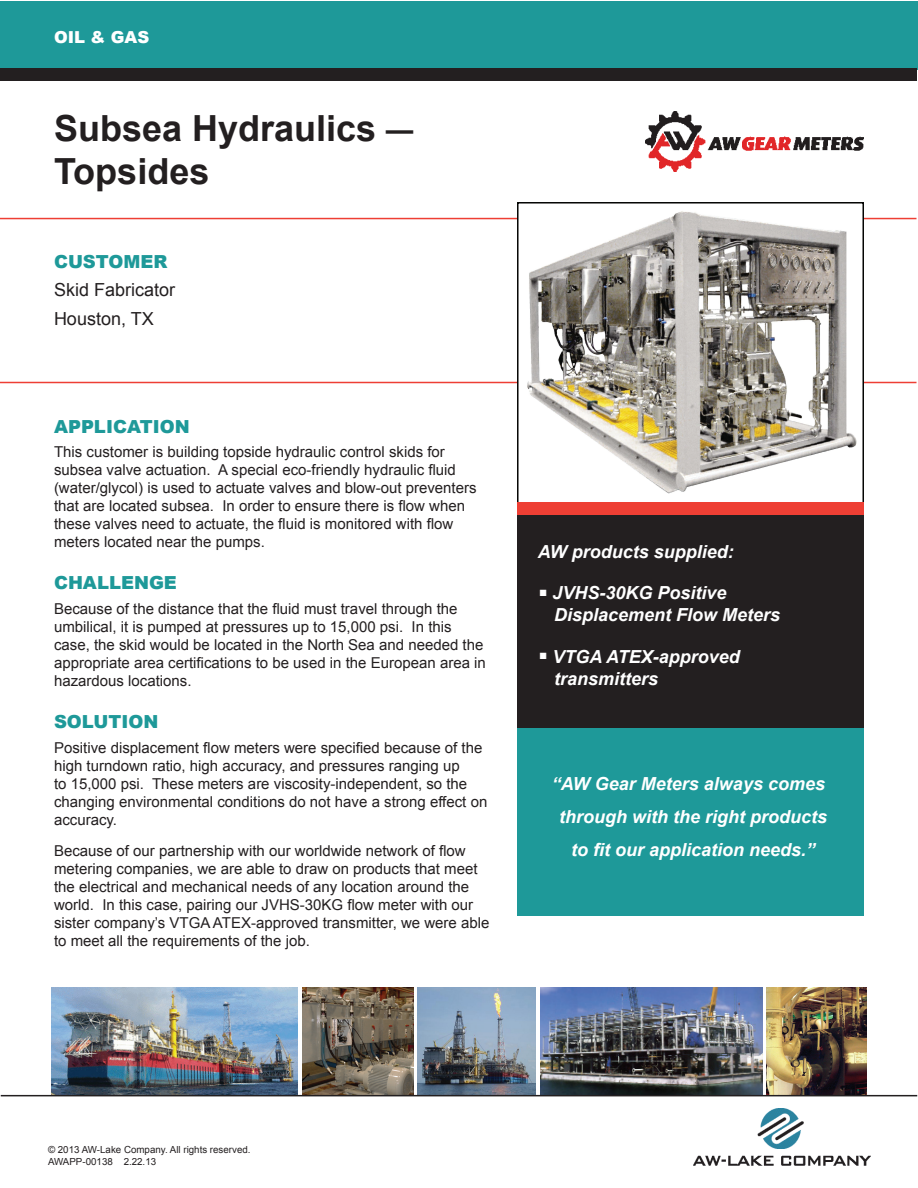
<style>
.page{position:relative;width:918px;height:1188px;background:#fff}
.page>*{position:absolute;margin:0;border:0;box-sizing:border-box;transform-origin:0 0}
.t1{font:700 36px/43.2px "Arial";color:#231f20}
.t2{font:italic 700 18px/21.6px "Arial";color:#fff}
.t3{font:900 18px "Arial";color:#1e9999}
.t4{font:18px/28.3px "Arial";color:#231f20}
.t5{font:900 16.5px "Arial";color:#fff}
.t6{font:15px/18px "Arial";color:#231f20}
.t7{font:9.75px/11.7px "Arial";color:#231f20}
.s1{font-weight:900}
</style>
<div class="page">
<div style="left:1px;top:1px;width:917px;height:69px;background:#1e9999"></div>
<div style="left:1px;top:68px;width:916px;height:13px;background:#231f20"></div>
<hr style="left:0;top:218px;width:916px;height:1px;background:#ee3f34">
<hr style="left:0;top:382px;width:916px;height:1px;background:#ee3f34">
<img style="left:693px;top:1109px;width:178px;height:56px">
<img style="left:645px;top:112px;width:218px;height:60px">
<div style="left:518px;top:203px;width:345px;height:301px;background:#fff"></div>
<img style="left:527px;top:211px;width:329px;height:282px">
<div style="left:517px;top:202px;width:347px;height:303px;border:2px solid #040503"></div>
<img style="left:766px;top:987px;width:100px;height:108px">
<img style="left:302px;top:988px;width:112px;height:107px">
<img style="left:418px;top:988px;width:117px;height:107px">
<img style="left:51px;top:988px;width:246px;height:107px">
<img style="left:540px;top:988px;width:222px;height:107px">
<hr style="left:1px;top:1095px;width:916px;height:1px;background:#231f20">
<div style="left:517px;top:724px;width:347px;height:192px;background:#1e9999"></div>
<div style="left:517px;top:514px;width:347px;height:214px;background:#231f20"></div>
<div style="left:517px;top:502px;width:347px;height:12px;background:#ee3f34"></div>
<p class="t5" style="left:54px;top:25px;width:97px">OIL &amp; GAS</p>
<h1 class="t1" style="left:54px;top:107px;width:361px">Subsea Hydraulics <span class="s1">―<br></span>Topsides</h1>
<p class="t3" style="left:54px;top:249px;width:115px">CUSTOMER</p>
<p class="t4" style="left:54px;top:276px;width:123px">Skid Fabricator<br>Houston, TX</p>
<p class="t3" style="left:54px;top:413px;width:137px">APPLICATION</p>
<p class="t6" style="left:54px;top:443px;width:424px">This customer is building topside hydraulic control skids for subsea valve actuation. A special eco-friendly hydraulic fluid (water/glycol) is used to actuate valves and blow-out preventers that are located subsea. In order to ensure there is flow when these valves need to actuate, the fluid is monitored with flow meters located near the pumps.</p>
<p class="t3" style="left:54px;top:570px;width:124px">CHALLENGE</p>
<p class="t6" style="left:54px;top:600px;width:433px">Because of the distance that the fluid must travel through the umbilical, it is pumped at pressures up to 15,000 psi. In this case, the skid would be located in the North Sea and needed the appropriate area certifications to be used in the European area in hazardous locations.</p>
<p class="t3" style="left:54px;top:708px;width:106px">SOLUTION</p>
<p class="t6" style="left:54px;top:738px;width:435px">Positive displacement flow meters were specified because of the high turndown ratio, high accuracy, and pressures ranging up<br>to 15,000 psi. These meters are viscosity-independent, so the changing environmental conditions do not have a strong effect on accuracy.</p>
<p class="t6" style="left:54px;top:842px;width:437px">Because of our partnership with our worldwide network of flow metering companies, we are able to draw on products that meet the electrical and mechanical needs of any location around the world. In this case, pairing our JVHS-30KG flow meter with our sister company’s VTGA ATEX-approved transmitter, we were able to meet all the requirements of the job.</p>
<p class="t2" style="left:538px;top:541px;width:198px">AW products supplied:</p>
<p class="t2" style="left:554px;top:583px;width:228px;text-indent:-15px"><sup>■</sup> JVHS-30KG Positive<br>Displacement Flow Meters</p>
<p class="t2" style="left:554px;top:646px;width:187px;text-indent:-15px"><sup>■</sup> VTGA ATEX-approved transmitters</p>
<p class="t2" style="left:552px;top:768px;width:277px;line-height:33px;text-align:center">“AW Gear Meters always comes through with the right products to fit our application needs.”</p>
<p class="t7" style="left:48px;top:1144px;width:204px">© 2013 AW-Lake Company. All rights reserved.<br>AWAPP-00138 2.22.13</p>
</div>
